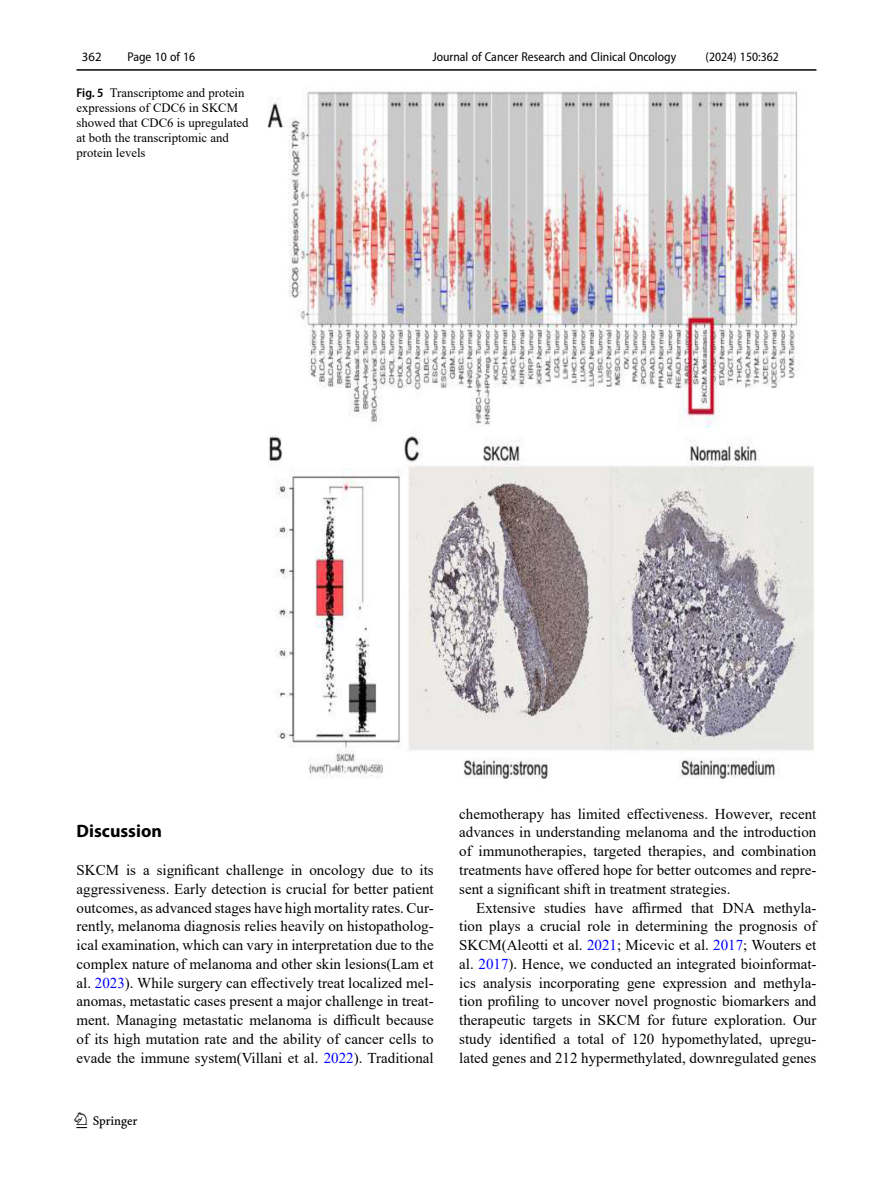
<style>
.page{position:relative;width:893px;height:1187px;background:#fff}
.page>*{position:absolute;margin:0;border:0;box-sizing:border-box;transform-origin:0 0}
.t1{font:22.5px "Springnew";color:#000}
.Head_1{font:700 18px "Myriad Pro";color:#000}
.Body_Text{font:15px/18.8px "Times New Roman";color:#000;text-align:justify}
.Body_Text_Indent{font:15px/18.8px "Times New Roman";color:#000;text-align:justify}
.Figure_Caption_Side{font:12.75px/15px "Times New Roman";color:#000}
.t2{font:semi-condensed 12.75px "Myriad Pro";color:#000}
.t3{font:12.75px "Myriad Pro";color:#000}
.s1{font-family:"Myriad Pro";font-weight:600;font-stretch:semi-condensed}
.s2{color:#00f}
</style>
<div class="page">
<hr style="left:77px;top:69px;width:739px;height:2px;background:#000">
<img style="left:268px;top:91px;width:546px;height:688px">
<p class="t3" style="left:82px;top:48px;width:21px">362</p>
<p class="t2" style="left:127px;top:49px;width:69px">Page 10 of 16</p>
<p class="Figure_Caption_Side" style="left:77px;top:84px;width:174px"><span class="s1">Fig. 5</span> Transcriptome and protein expressions of CDC6 in SKCM showed that CDC6 is upregulated at both the transcriptomic and protein levels</p>
<p class="t2" style="left:432px;top:49px;width:245px">Journal of Cancer Research and Clinical Oncology</p>
<p class="t2" style="left:705px;top:49px;width:75px">(2024) 150:362</p>
<p class="Head_1" style="left:77px;top:819px;width:87px">Discussion</p>
<p class="Body_Text" style="left:77px;top:860px;width:359px">SKCM is a significant challenge in oncology due to its aggressiveness. Early detection is crucial for better patient outcomes, as advanced stages have high mortality rates. Cur&shy;rently, melanoma diagnosis relies heavily on histopatholog&shy;ical examination, which can vary in interpretation due to the complex nature of melanoma and other skin lesions(Lam et al. <span class="s2">2023</span>). While surgery can effectively treat localized mel&shy;anomas, metastatic cases present a major challenge in treat&shy;ment. Managing metastatic melanoma is difficult because of its high mutation rate and the ability of cancer cells to evade the immune system(Villani et al. <span class="s2">2022</span>). Traditional</p>
<h1 class="t1" style="left:77px;top:1107px;width:63px">1 3</h1>
<p class="Body_Text" style="left:459px;top:803px;width:359px">chemotherapy has limited effectiveness. However, recent advances in understanding melanoma and the introduction of immunotherapies, targeted therapies, and combination treatments have offered hope for better outcomes and repre&shy;sent a significant shift in treatment strategies.</p>
<p class="Body_Text_Indent" style="left:459px;top:897px;width:359px;text-indent:17px">Extensive studies have affirmed that DNA methyla&shy;tion plays a crucial role in determining the prognosis of SKCM(Aleotti et al. <span class="s2">2021</span>; Micevic et al. <span class="s2">2017</span>; Wouters et al. <span class="s2">2017</span>). Hence, we conducted an integrated bioinformat&shy;ics analysis incorporating gene expression and methyla&shy;tion profiling to uncover novel prognostic biomarkers and therapeutic targets in SKCM for future exploration. Our study identified a total of 120 hypomethylated, upregu&shy;lated genes and 212 hypermethylated, downregulated genes</p>
</div>
